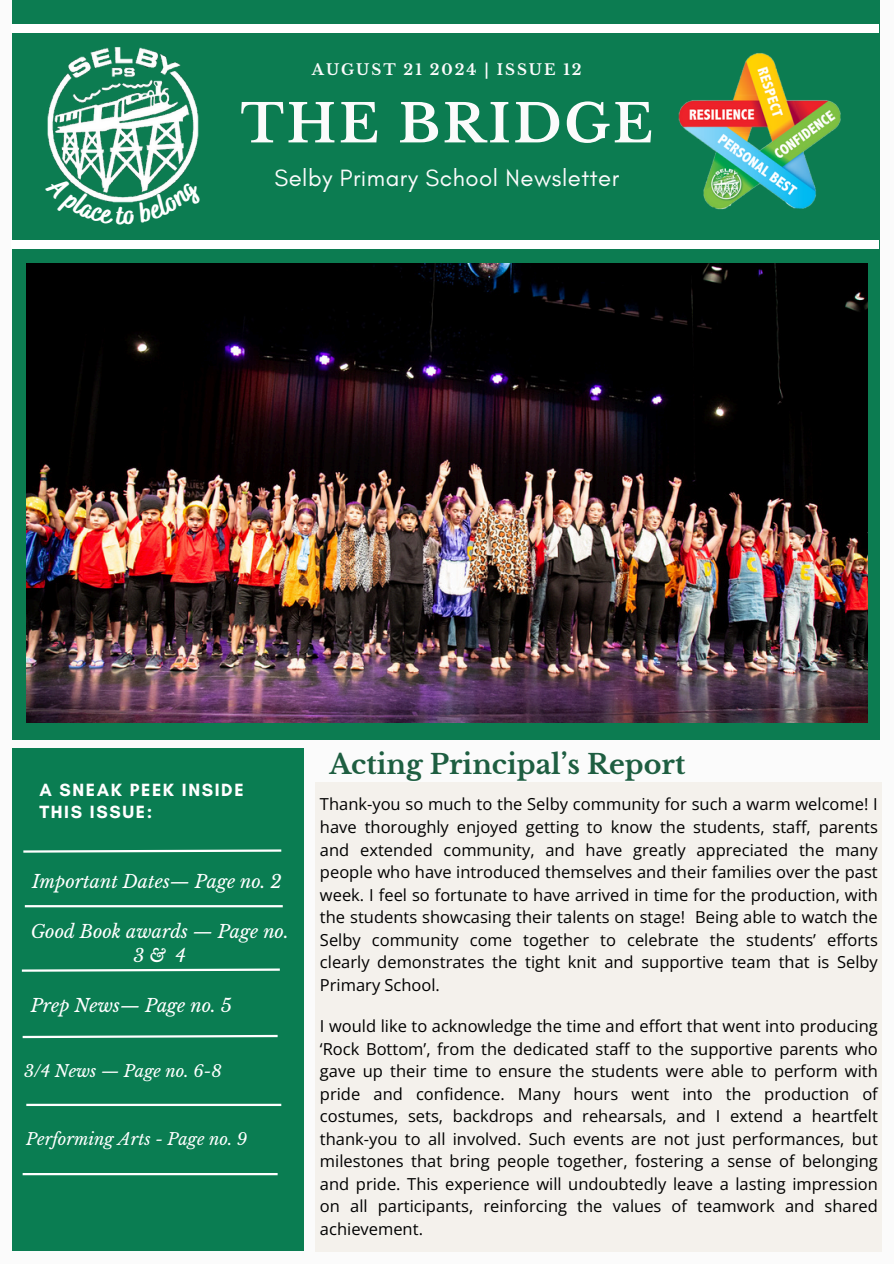
<style>
.page{position:relative;width:894px;height:1264px;background:#fff}
.page>*{position:absolute;margin:0;border:0;box-sizing:border-box;transform-origin:0 0}
.t1{font:700 52.5px "Libre Baskerville";letter-spacing:.05em;color:#fbfbfb}
.t2{font:700 27px "Libre Baskerville";color:#1e5e41}
.t3{font:24px "Glacial Indifference";letter-spacing:.02em;color:#fbfbfb}
.t4{font:italic 18px/24.8px "Libre Baskerville";color:#fff;text-align:center}
.t5{font:700 18px/22.5px "Glacial Indifference";letter-spacing:.09em;color:#fff}
.t6{font:16.5px/22.5px "Open Sans";color:#000;text-align:justify}
.t7{font:italic 16.5px "Libre Baskerville";color:#fff}
.t8{font:700 15px "Libre Baskerville";letter-spacing:.13em;color:#fbfbfb}
</style>
<div class="page">
<div style="left:0;top:0;width:893px;height:1263px;background:#fbfbfb"></div>
<div style="left:315px;top:782px;width:566px;height:469px;background:#f4f1ec"></div>
<div style="left:12px;top:0;width:866px;height:740px;background:#0c7c51"></div>
<div style="left:12px;top:748px;width:291px;height:502px;background:#0a7d52"></div>
<svg style="left:23px;top:849px;width:259px;height:4px"></svg>
<hr style="left:25px;top:905px;width:258px;height:2px;background:#fff">
<svg style="left:21px;top:968px;width:259px;height:4px"></svg>
<hr style="left:26px;top:1103px;width:255px;height:2px;background:#fff">
<img style="left:678px;top:53px;width:163px;height:157px">
<div style="left:12px;top:24px;width:866px;height:9px;background:#fff"></div>
<svg style="left:22px;top:1034px;width:256px;height:5px"></svg>
<hr style="left:23px;top:1172px;width:254px;height:3px;background:#fff">
<img style="left:27px;top:263px;width:840px;height:459px">
<img style="left:47px;top:47px;width:152px;height:127px">
<div style="left:12px;top:240px;width:866px;height:8px;background:#fff"></div>
<svg style="left:63px;top:174px;width:119px;height:29px"></svg>
<h2 class="t8" style="left:312px;top:60px;width:271px">AUGUST 21 2024 | ISSUE 12</h2>
<h4 class="t1" style="left:240px;top:91px;width:414px">THE BRIDGE</h4>
<h5 class="t3" style="left:274px;top:163px;width:346px">Selby Primary School Newsletter</h5>
<h5 class="t5" style="left:39px;top:778px;width:206px">A SNEAK PEEK INSIDE<br>THIS ISSUE:</h5>
<h5 class="t4" style="left:32px;top:868px;width:251px">Important Dates— Page no. 2</h5>
<p class="t4" style="left:31px;top:918px;width:259px">Good Book awards — Page no.<br>3&amp; 4</p>
<h5 class="t4" style="left:31px;top:993px;width:202px">Prep News— Page no. 5</h5>
<p class="t7" style="left:24px;top:1060px;width:199px">3/4 News — Page no. 6-8</p>
<p class="t7" style="left:26px;top:1129px;width:222px">Performing Arts - Page no. 9</p>
<h5 class="t2" style="left:329px;top:748px;width:357px">Acting Principal’s Report</h5>
<p class="t6" style="left:320px;top:792px;width:559px">Thank-you so much to the Selby community for such a warm welcome! I have thoroughly enjoyed getting to know the students, staff, parents and extended community, and have greatly appreciated the many people who have introduced themselves and their families over the past week. I feel so fortunate to have arrived in time for the production, with the students showcasing their talents on stage! Being able to watch the Selby community come together to celebrate the students’ efforts clearly demonstrates the tight knit and supportive team that is Selby Primary School.</p>
<h1 class="t6" style="left:320px;top:1014px;width:559px">I would like to acknowledge the time and effort that went into producing ‘Rock Bottom’, from the dedicated staff to the supportive parents who gave up their time to ensure the students were able to perform with pride and confidence. Many hours went into the production of costumes, sets, backdrops and rehearsals, and I extend a heartfelt thank-you to all involved. Such events are not just performances, but milestones that bring people together, fostering a sense of belonging and pride. This experience will undoubtedly leave a lasting impression on all participants, reinforcing the values of teamwork and shared achievement.</h1>
</div>
